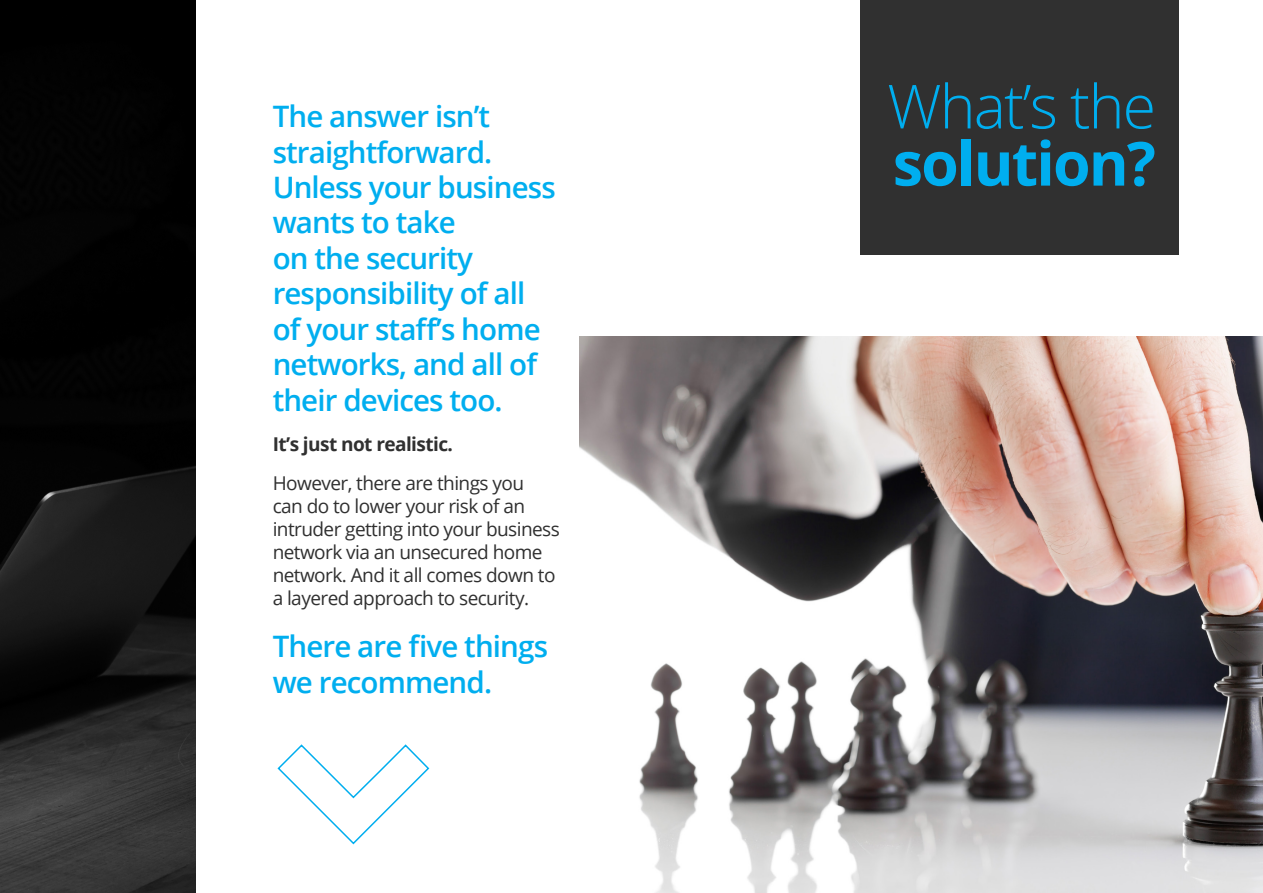
<style>
.page{position:relative;width:1263px;height:893px;background:#fff}
.page>*{position:absolute;margin:0;border:0;box-sizing:border-box;transform-origin:0 0}
.t1{font:300 60.75px "Open Sans";letter-spacing:-.03em;color:#00aeef}
.t2{font:700 60.75px "Open Sans";letter-spacing:-.03em;color:#00aeef}
.t3{font:600 29.55px/35.4px "Open Sans";letter-spacing:-.03em;color:#00aeef}
.t4{font:19.05px/22.8px "Open Sans";letter-spacing:-.03em;color:#303030}
.t5{font:700 19.05px "Open Sans";letter-spacing:-.03em;color:#303030}
</style>
<div class="page">
<svg style="left:277px;top:744px;width:153px;height:101px"></svg>
<img style="left:0;top:0;width:196px;height:893px">
<div style="left:860px;top:0;width:319px;height:255px;background:#303030"></div>
<img style="left:580px;top:336px;width:683px;height:557px">
<p class="t3" style="left:273px;top:98px;width:285px">The answer isn’t straightforward.<br>Unless your business wants to take<br>on the security responsibility of all of your staff’s home networks, and all of their devices too.</p>
<p class="t5" style="left:273px;top:430px;width:182px">It’s just not realistic.</p>
<p class="t4" style="left:273px;top:472px;width:289px">However, there are things you<br>can do to lower your risk of an intruder getting into your business network via an unsecured home network. And it all comes down to a layered approach to security.</p>
<p class="t3" style="left:273px;top:628px;width:277px">There are five things we recommend.</p>
<h1 class="t1" style="left:887px;top:65px;width:270px">What’s the</h1>
<h1 class="t2" style="left:893px;top:121px;width:265px">solution?</h1>
</div>
